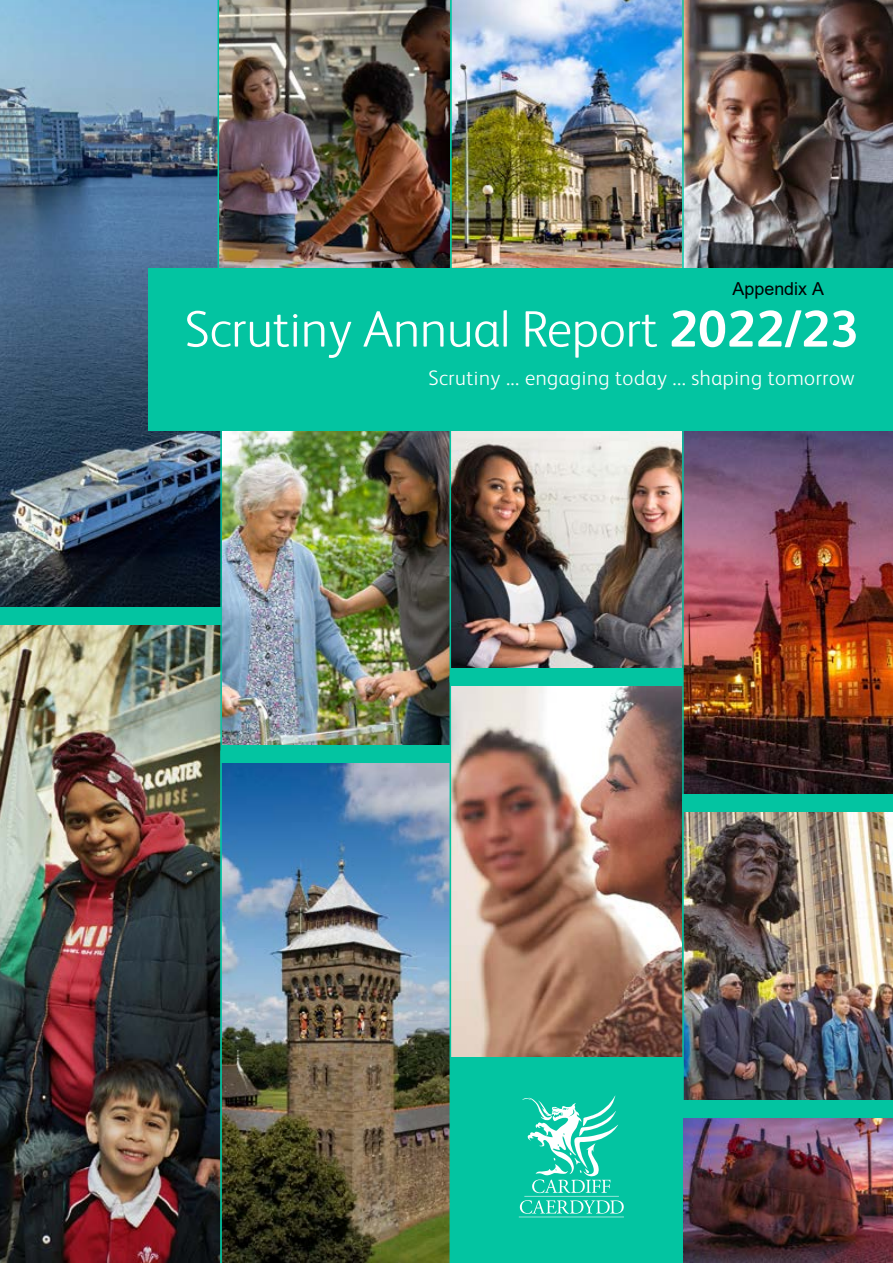
<style>
.page{position:relative;width:893px;height:1263px;background:#fff}
.page>*{position:absolute;margin:0;border:0;box-sizing:border-box;transform-origin:0 0}
.t1{font:300 51.45px "FS Albert";color:#fff}
.t2{font:300 21px "FS Albert";letter-spacing:.025em;color:#fff}
.t3{font:17.85px "Arial";color:#000}
.s1{font-weight:700}
</style>
<div class="page">
<img style="left:222px;top:430px;width:228px;height:315px">
<img style="left:453px;top:430px;width:229px;height:238px">
<img style="left:453px;top:686px;width:229px;height:372px">
<img style="left:451px;top:0;width:231px;height:268px">
<img style="left:0;top:0;width:222px;height:622px">
<img style="left:0;top:622px;width:222px;height:641px">
<img style="left:220px;top:750px;width:231px;height:513px">
<img style="left:682px;top:430px;width:211px;height:373px">
<img style="left:682px;top:0;width:211px;height:268px">
<img style="left:682px;top:803px;width:211px;height:297px">
<img style="left:218px;top:0;width:233px;height:268px">
<img style="left:683px;top:1118px;width:210px;height:145px">
<div style="left:149px;top:268px;width:744px;height:162px;background:#03c4a1"></div>
<div style="left:0;top:607px;width:221px;height:18px;background:#03c4a1"></div>
<div style="left:221px;top:745px;width:229px;height:18px;background:#03c4a1"></div>
<div style="left:450px;top:668px;width:233px;height:18px;background:#03c4a1"></div>
<div style="left:683px;top:794px;width:210px;height:18px;background:#03c4a1"></div>
<div style="left:683px;top:1100px;width:210px;height:18px;background:#03c4a1"></div>
<div style="left:451px;top:1058px;width:232px;height:205px;background:#03c4a1"></div>
<svg style="left:520px;top:1200px;width:104px;height:14px"></svg>
<hr style="left:524px;top:1196px;width:95px;height:1px;background:#fff">
<svg style="left:522px;top:1095px;width:96px;height:98px"></svg>
<hr style="left:519px;top:1217px;width:105px;height:1px;background:#fff">
<p class="t3" style="left:733px;top:276px;width:93px">Appendix A</p>
<p class="t1" style="left:185px;top:295px;width:676px">Scrutiny Annual Report <span class="s1">2022/23</span></p>
<p class="t2" style="left:428px;top:364px;width:428px">Scrutiny ... engaging today ... shaping tomorrow</p>
</div>
